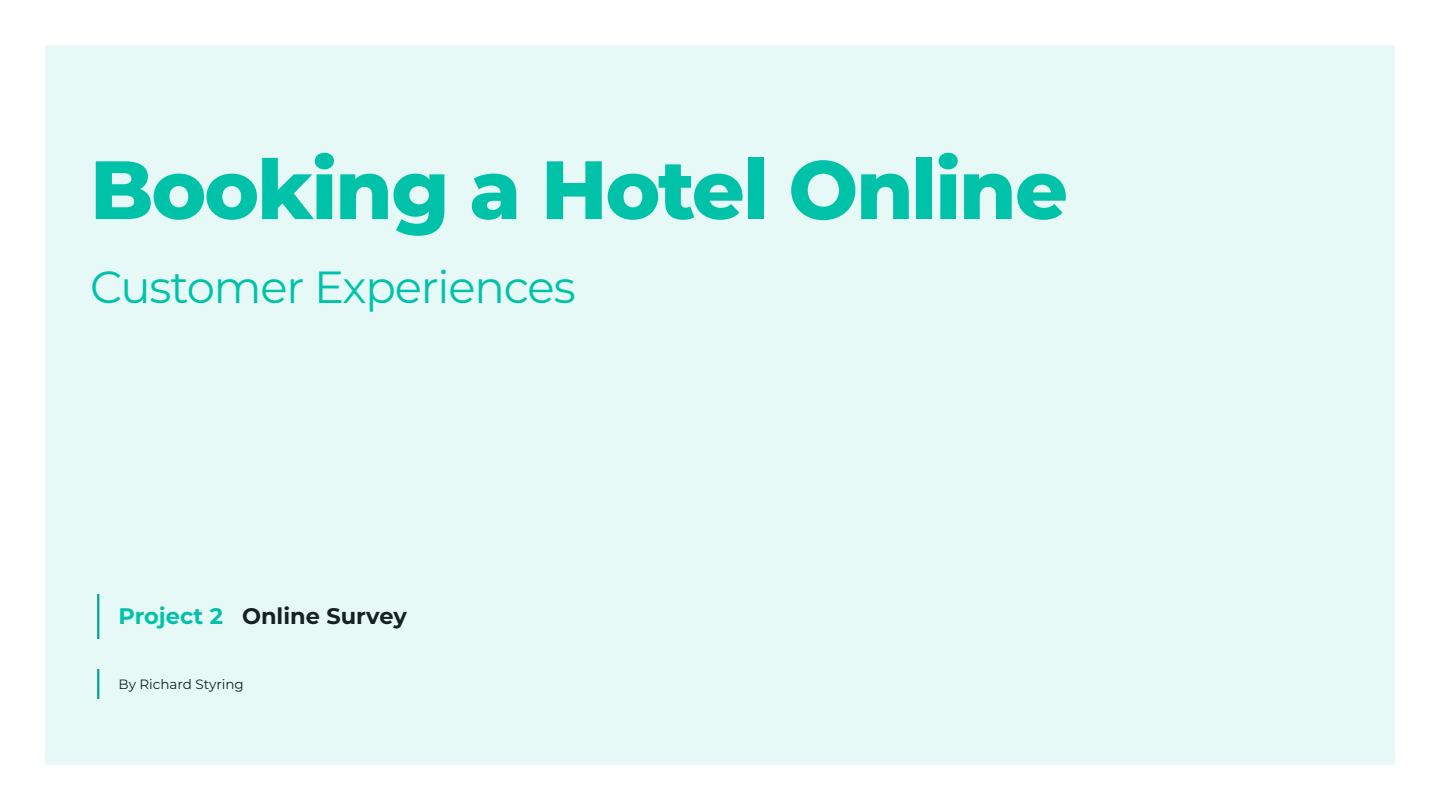
<style>
.page{position:relative;width:1440px;height:810px;background:#fff}
.page>*{position:absolute;margin:0;border:0;box-sizing:border-box;transform-origin:0 0}
.t1{font:800 82.5px "Montserrat";letter-spacing:-.025em;color:#00c2a9}
.t2{font:45px "Montserrat";letter-spacing:-.025em;color:#00c2a9}
.t3{font:700 22.5px "Montserrat";color:#152126}
.t4{font:13.5px "Montserrat";color:#152126}
.s1{color:#00c2a9}
</style>
<div class="page">
<div style="left:45px;top:45px;width:1350px;height:720px;background:#e6f9f6"></div>
<hr style="left:97px;top:594px;width:2px;height:45px;background:#03a48f">
<hr style="left:97px;top:669px;width:2px;height:30px;background:#03a48f">
<h1 class="t1" style="left:90px;top:129px;width:980px">Booking a Hotel Online</h1>
<h2 class="t2" style="left:90px;top:256px;width:487px">Customer Experiences</h2>
<p class="t3" style="left:118px;top:600px;width:290px"><span class="s1">Project 2</span> Online Survey</p>
<p class="t4" style="left:118px;top:675px;width:127px">By Richard Styring</p>
</div>
